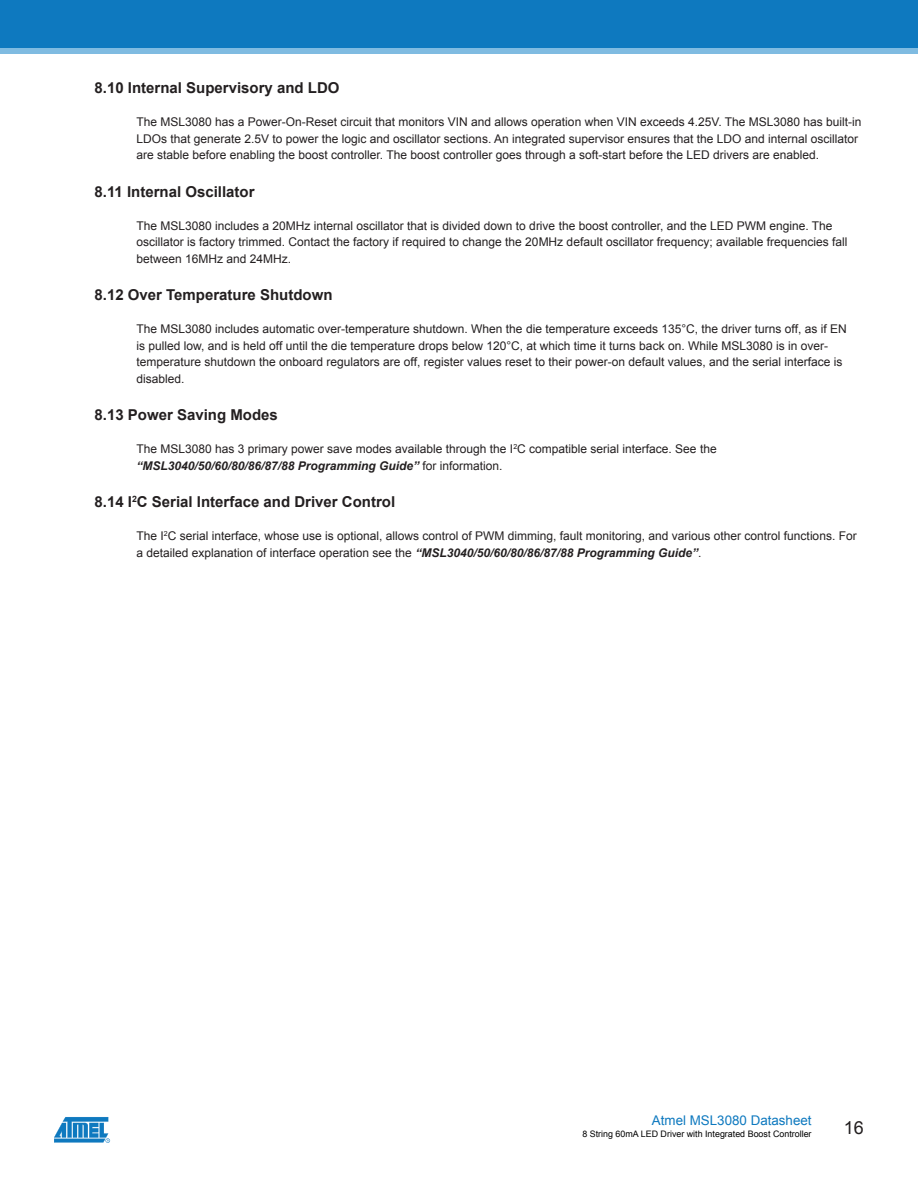
<style>
.page{position:relative;width:918px;height:1188px;background:#fff}
.page>*{position:absolute;margin:0;border:0;box-sizing:border-box;transform-origin:0 0}
.t1{font:18px "Arial";color:#231f20}
.t2{font:700 15px "Arial";color:#231f20}
.t3{font:13.35px "Arial";color:#0e79bf}
.t4{font:12px/16.5px "Arial";color:#231f20}
.t5{font:8.85px "Arial";color:#000}
.s1{font-weight:700;font-style:italic}
</style>
<div class="page">
<div style="left:0;top:6px;width:918px;height:48px;background:#7fbbe1"></div>
<div style="left:0;top:0;width:918px;height:48px;background:#0e79bf"></div>
<svg style="left:54px;top:1117px;width:56px;height:26px"></svg>
<p class="t2" style="left:94px;top:78px;width:247px">8.10 Internal Supervisory and LDO</p>
<p class="t4" style="left:136px;top:114px;width:727px">The MSL3080 has a Power-On-Reset circuit that monitors VIN and allows operation when VIN exceeds 4.25V. The MSL3080 has built-in<br>LDOs that generate 2.5V to power the logic and oscillator sections. An integrated supervisor ensures that the LDO and internal oscillator are stable before enabling the boost controller. The boost controller goes through a soft-start before the LED drivers are enabled.</p>
<p class="t2" style="left:94px;top:181px;width:162px">8.11 Internal Oscillator</p>
<p class="t4" style="left:136px;top:217px;width:712px">The MSL3080 includes a 20MHz internal oscillator that is divided down to drive the boost controller, and the LED PWM engine. The oscillator is factory trimmed. Contact the factory if required to change the 20MHz default oscillator frequency; available frequencies fall between 16MHz and 24MHz.</p>
<p class="t2" style="left:94px;top:285px;width:240px">8.12 Over Temperature Shutdown</p>
<p class="t4" style="left:136px;top:321px;width:712px">The MSL3080 includes automatic over-temperature shutdown. When the die temperature exceeds 135°C, the driver turns off, as if EN is pulled low, and is held off until the die temperature drops below 120°C, at which time it turns back on. While MSL3080 is in over&shy;temperature shutdown the onboard regulators are off, register values reset to their power-on default values, and the serial interface is disabled.</p>
<p class="t2" style="left:94px;top:405px;width:185px">8.13 Power Saving Modes</p>
<p class="t4" style="left:136px;top:441px;width:582px">The MSL3080 has 3 primary power save modes available through the I<sup>2</sup>C compatible serial interface. See the <span class="s1">“MSL3040/50/60/80/86/87/88 Programming Guide”</span> for information.</p>
<p class="t2" style="left:94px;top:492px;width:302px">8.14 I<sup>2</sup>C Serial Interface and Driver Control</p>
<p class="t4" style="left:136px;top:528px;width:722px">The I<sup>2</sup>C serial interface, whose use is optional, allows control of PWM dimming, fault monitoring, and various other control functions. For a detailed explanation of interface operation see the <span class="s1">“MSL3040/50/60/80/86/87/88 Programming Guide”</span>.</p>
<p class="t3" style="left:652px;top:1112px;width:161px">Atmel MSL3080 Datasheet</p>
<p class="t5" style="left:582px;top:1129px;width:231px">8 String 60mA LED Driver with Integrated Boost Controller</p>
<h1 class="t1" style="left:844px;top:1115px;width:22px">16</h1>
</div>
